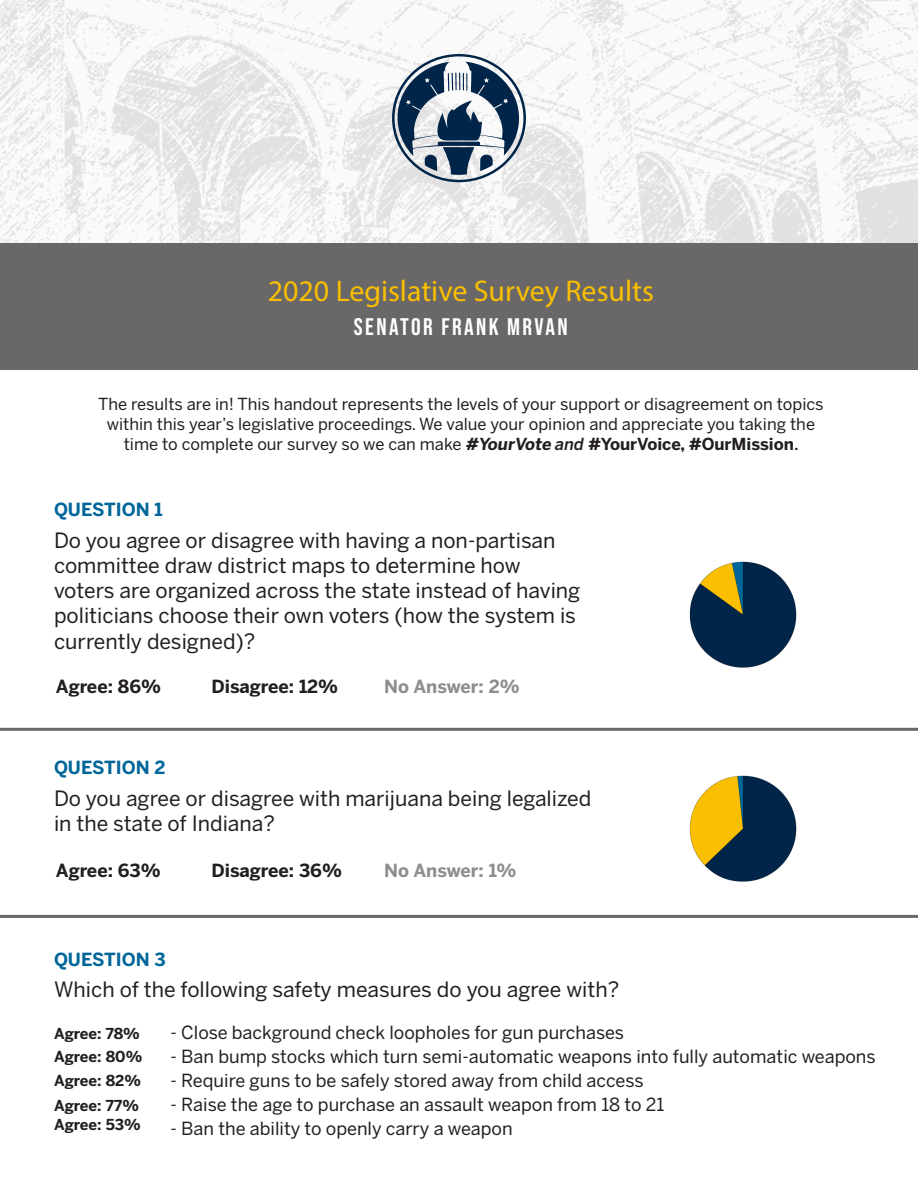
<style>
.page{position:relative;width:918px;height:1188px;background:#fff}
.page>*{position:absolute;margin:0;border:0;box-sizing:border-box;transform-origin:0 0}
.t1{font:30px "Myriad Pro";color:#f9bf00}
.t2{font:24px "Bebas Neue";letter-spacing:.1em;color:#fff}
.t3{font:21px/25.2px "Benton Sans";color:#231f20}
.t4{font:18px "Benton Sans";color:#231f20}
.t5{font:700 18px "Benton Sans";color:#231f20}
.t6{font:700 18px "Benton Sans";color:#069}
.t7{font:700 18px "Benton Sans";color:#8f8d8e}
.t8{font:16.5px "Benton Sans";color:#231f20}
.t9{font:700 15px "Benton Sans";color:#231f20}
.s1{font-weight:700}
.s2{font-weight:500;font-style:italic}
.s3{font-weight:500}
</style>
<div class="page">
<img style="left:0;top:0;width:918px;height:243px">
<div style="left:0;top:243px;width:918px;height:127px;background:#696768"></div>
<svg style="left:392px;top:54px;width:134px;height:128px"></svg>
<hr style="left:0;top:728px;width:918px;height:3px;background:#696768">
<hr style="left:0;top:915px;width:918px;height:3px;background:#696768">
<img style="left:689px;top:561px;width:108px;height:107px">
<img style="left:689px;top:775px;width:108px;height:107px">
<p class="t1" style="left:268px;top:273px;width:388px">2020 Legislative Survey Results</p>
<p class="t2" style="left:354px;top:313px;width:215px">SENATOR FRANK MRVAN</p>
<p class="t8" style="left:98px;top:394px;width:727px">The results are in! This handout represents the levels of your support or disagreement on topics</p>
<p class="t8" style="left:107px;top:414px;width:710px">within this year’s legislative proceedings. We value your opinion and appreciate you taking the</p>
<p class="t8" style="left:124px;top:434px;width:676px">time to complete our survey so we can make <span class="s1">#YourVote</span> <span class="s2">and</span> <span class="s1">#YourVoice, #OurMission</span><span class="s3">.</span></p>
<p class="t6" style="left:54px;top:499px;width:110px">QUESTION 1</p>
<p class="t3" style="left:54px;top:528px;width:528px">Do you agree or disagree with having a non-partisan committee draw district maps to determine how voters are organized across the state instead of having politicians choose their own voters (how the system is currently designed)?</p>
<p class="t5" style="left:56px;top:676px;width:107px">Agree: 86%</p>
<p class="t6" style="left:54px;top:757px;width:113px">QUESTION 2</p>
<p class="t5" style="left:211px;top:676px;width:128px">Disagree: 12%</p>
<p class="t7" style="left:384px;top:676px;width:137px">No Answer: 2%</p>
<p class="t3" style="left:54px;top:786px;width:539px">Do you agree or disagree with marijuana being legalized in the state of Indiana?</p>
<p class="t5" style="left:56px;top:859px;width:106px">Agree: 63%</p>
<p class="t5" style="left:211px;top:859px;width:132px">Disagree: 36%</p>
<p class="t7" style="left:384px;top:859px;width:134px">No Answer: 1%</p>
<p class="t6" style="left:54px;top:948px;width:113px">QUESTION 3</p>
<p class="t3" style="left:54px;top:977px;width:567px">Which of the following safety measures do you agree with?</p>
<p class="t9" style="left:54px;top:1024px;width:87px">Agree: 78%</p>
<p class="t9" style="left:54px;top:1048px;width:90px">Agree: 80%</p>
<p class="t9" style="left:54px;top:1071px;width:89px">Agree: 82%</p>
<p class="t9" style="left:54px;top:1096px;width:86px">Agree: 77%</p>
<p class="t9" style="left:54px;top:1116px;width:88px">Agree: 53%</p>
<p class="t4" style="left:171px;top:1022px;width:455px">- Close background check loopholes for gun purchases</p>
<p class="t4" style="left:171px;top:1046px;width:707px">- Ban bump stocks which turn semi-automatic weapons into fully automatic weapons</p>
<p class="t4" style="left:171px;top:1070px;width:474px">- Require guns to be safely stored away from child access</p>
<p class="t4" style="left:171px;top:1094px;width:495px">- Raise the age to purchase an assault weapon from 18 to 21</p>
<p class="t4" style="left:171px;top:1118px;width:344px">- Ban the ability to openly carry a weapon</p>
</div>
